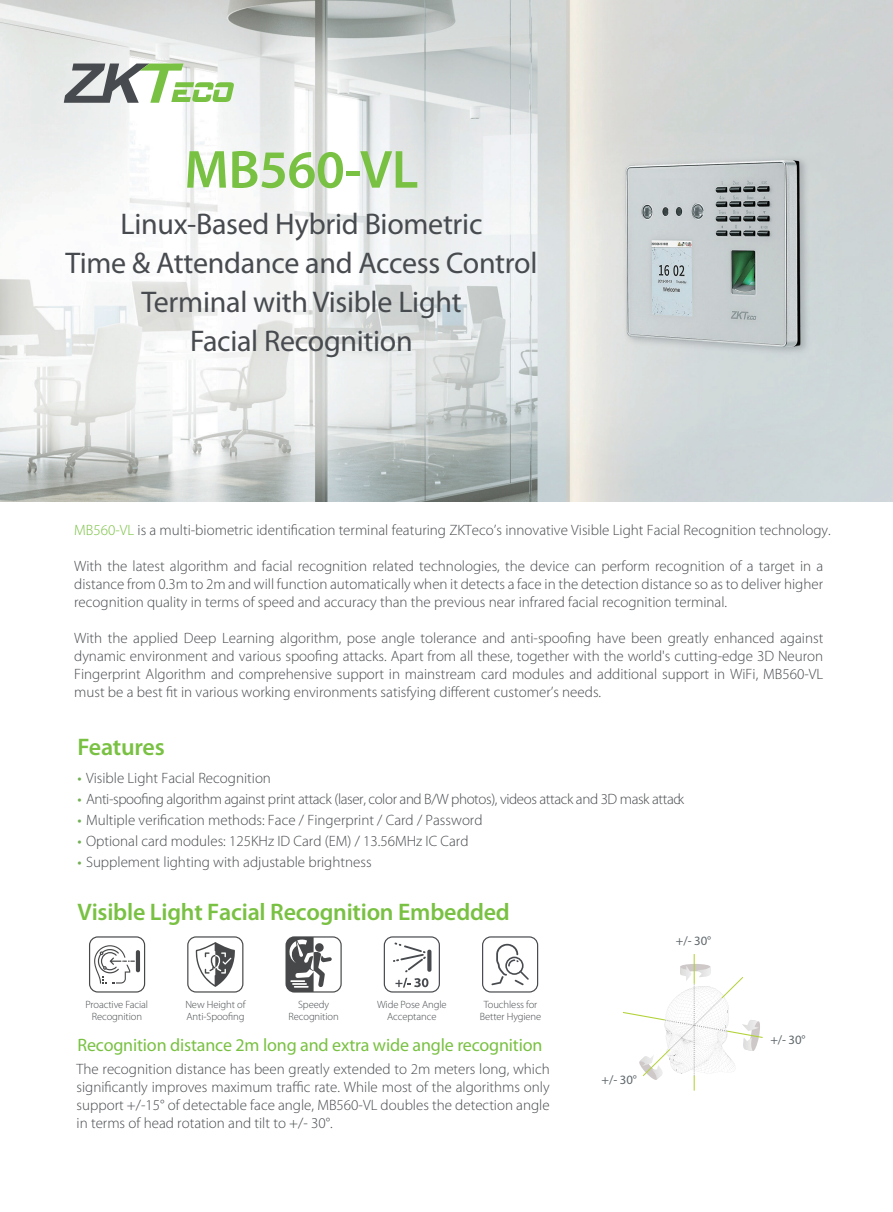
<style>
.page{position:relative;width:893px;height:1212px;background:#fff}
.page>*{position:absolute;margin:0;border:0;box-sizing:border-box;transform-origin:0 0}
.t1{font:600 54px "Myriad Pro";letter-spacing:-.01em;color:#79c142}
.t2{font:30px/39px "Myriad Pro";letter-spacing:-.01em;color:#474a4e;text-align:center}
.t3{font:600 24px "Myriad Pro";letter-spacing:-.01em;color:#79c142}
.t4{font:18px "Myriad Pro";letter-spacing:-.01em;color:#79c142}
.t5{font:300 15px/18px "Myriad Pro";color:#474a4e;text-align:justify}
.t6{font:300 15px "Myriad Pro";letter-spacing:-.025em;color:#474a4e}
.t7{font:12.75px "Myriad Pro";color:#5f676c}
.t8{font:300 10.5px/11.9px "Myriad Pro";letter-spacing:-.01em;color:#474a4e;text-align:center}
.s1{color:#79c142}
.s2{font-weight:400;color:#73b055}
</style>
<div class="page">
<img style="left:0;top:0;width:893px;height:502px">
<hr style="left:694px;top:954px;width:1px;height:30px;background:#b2d236">
<svg style="left:623px;top:964px;width:140px;height:126px"></svg>
<svg style="left:89px;top:936px;width:56px;height:56px"></svg>
<svg style="left:187px;top:936px;width:56px;height:56px"></svg>
<svg style="left:285px;top:936px;width:57px;height:56px"></svg>
<svg style="left:384px;top:936px;width:56px;height:56px"></svg>
<svg style="left:482px;top:936px;width:56px;height:56px"></svg>
<svg style="left:64px;top:64px;width:170px;height:39px"></svg>
<h1 class="t1" style="left:184px;top:140px;width:236px">MB560-VL</h1>
<h2 class="t2" style="left:66px;top:205px;width:473px">Linux-Based Hybrid Biometric<br>Time &amp; Attendance and Access Control<br>Terminal with Visible Light<br>Facial Recognition</h2>
<p class="t5" style="left:74px;top:521px;width:758px"><span class="s1">MB560-VL</span> is a multi-biometric identification terminal featuring ZKTeco’s innovative Visible Light Facial Recognition technology.</p>
<p class="t5" style="left:74px;top:557px;width:750px">With the latest algorithm and facial recognition related technologies, the device can perform recognition of a target in a distance from 0.3m to 2m and will function automatically when it detects a face in the detection distance so as to deliver higher recognition quality in terms of speed and accuracy than the previous near infrared facial recognition terminal.</p>
<p class="t5" style="left:74px;top:629px;width:751px">With the applied Deep Learning algorithm, pose angle tolerance and anti-spoofing have been greatly enhanced against dynamic environment and various spoofing attacks. Apart from all these, together with the world's cutting-edge 3D Neuron Fingerprint Algorithm and comprehensive support in mainstream card modules and additional support in WiFi, MB560-VL must be a best fit in various working environments satisfying different customer’s needs.</p>
<h3 class="t3" style="left:78px;top:734px;width:89px">Features</h3>
<p class="t5" style="left:78px;top:769px;width:195px"><span class="s2">•</span> Visible Light Facial Recognition</p>
<p class="t6" style="left:78px;top:791px;width:608px"><span class="s2">•</span> Anti-spoofing algorithm against print attack (laser, color and B/W photos), videos attack and 3D mask attack</p>
<p class="t5" style="left:78px;top:811px;width:406px"><span class="s2">•</span> Multiple verification methods: Face / Fingerprint / Card / Password</p>
<p class="t5" style="left:78px;top:832px;width:392px"><span class="s2">•</span> Optional card modules: 125KHz ID Card (EM) / 13.56MHz IC Card</p>
<p class="t5" style="left:78px;top:853px;width:296px"><span class="s2">•</span> Supplement lighting with adjustable brightness</p>
<h3 class="t3" style="left:78px;top:898px;width:434px">Visible Light Facial Recognition Embedded</h3>
<p class="t8" style="left:86px;top:999px;width:64px">Proactive Facial<br>Recognition</p>
<p class="t8" style="left:185px;top:999px;width:62px;text-align:left">New Height of<br>Anti-Spoofing</p>
<p class="t8" style="left:289px;top:999px;width:52px">Speedy<br>Recognition</p>
<p class="t8" style="left:377px;top:999px;width:71px">Wide Pose Angle<br>Acceptance</p>
<p class="t8" style="left:480px;top:999px;width:63px">Touchless for<br>Better Hygiene</p>
<p class="t4" style="left:78px;top:1035px;width:466px">Recognition distance 2m long and extra wide angle recognition</p>
<p class="t5" style="left:77px;top:1060px;width:475px">The recognition distance has been greatly extended to 2m meters long, which significantly improves maximum traffic rate. While most of the algorithms only support +/-15° of detectable face angle, MB560-VL doubles the detection angle in terms of head rotation and tilt to +/- 30°.</p>
<p class="t7" style="left:676px;top:933px;width:37px">+/- 30°</p>
<p class="t7" style="left:602px;top:1073px;width:37px">+/- 30°</p>
<p class="t7" style="left:770px;top:1032px;width:37px">+/- 30°</p>
</div>
